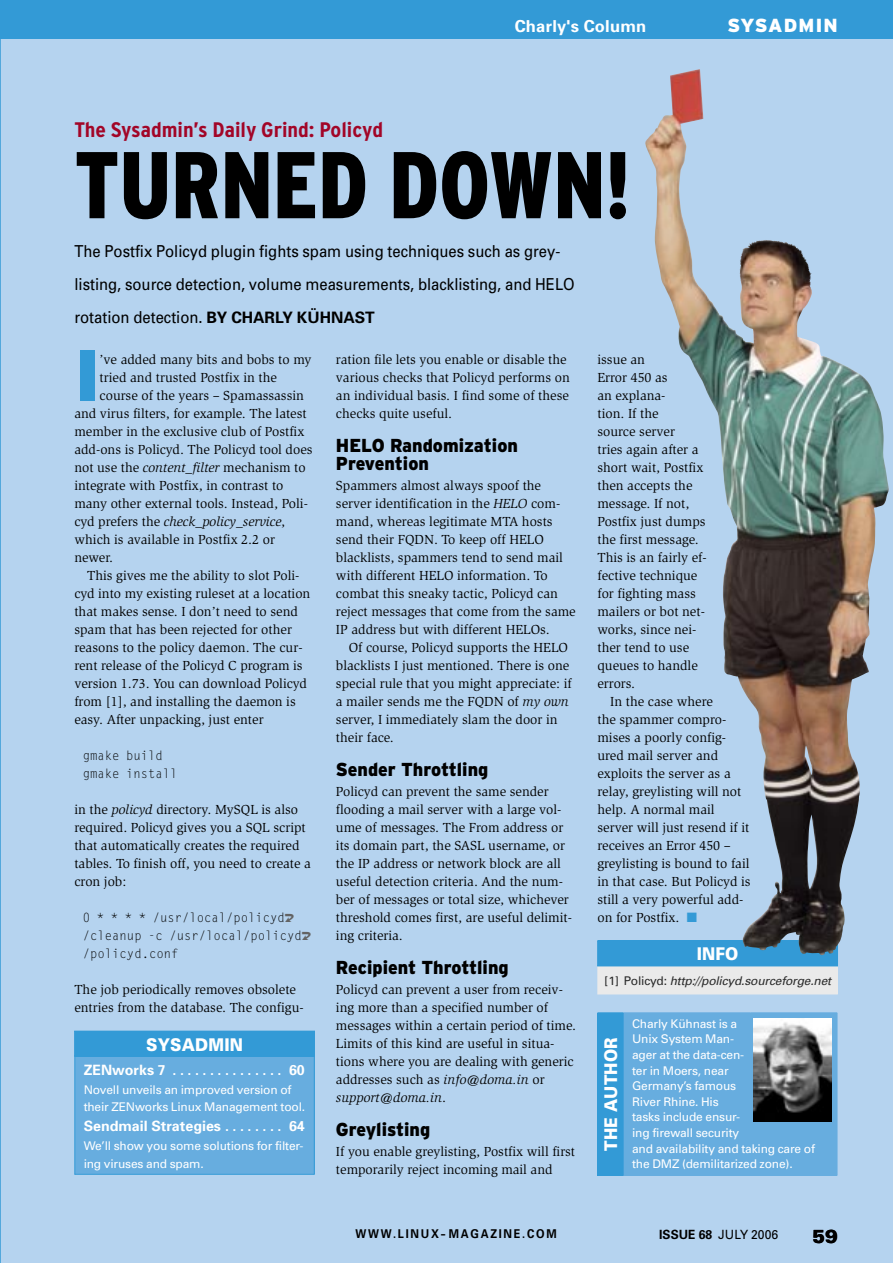
<style>
.page{position:relative;width:893px;height:1263px;background:#fff}
.page>*{position:absolute;margin:0;border:0;box-sizing:border-box;transform-origin:0 0}
._60_T{font:900 condensed 94.5px "Interstate";color:#000;scale:.95 1}
._12_L_Initial{font:900 72px "Interstate";color:#339ad6}
._62_TD{font:700 condensed 21px "Interstate";color:#a20527;scale:1.1 1}
._95_R{font:900 18.9px "Interstate";letter-spacing:.035em;color:#fff}
._95_R-2{font:900 18.9px "Interstate";letter-spacing:.06em;color:#fff}
.Pagina{font:900 18.9px "Univers";color:#000}
._19_ZT{font:900 18.75px/18px "Interstate";color:#000;scale:.95 1}
._21_KT{font:900 17.55px "Univers";letter-spacing:.01em;color:#fff;scale:.9 1}
._65_V{font:16.5px/33px "Univers";color:#000;scale:.9 1}
._95_RSW{font:700 16.5px "Univers";letter-spacing:.015em;color:#fff}
._20_KL{font:700 14.25px "Univers";color:#fff}
._11_L_ohne{font:13.5px/18px "Slimbach";color:#000}
._10_L{font:13.5px/18px "Slimbach";color:#000}
._12_L_Initial-2{font:13.5px "Slimbach";color:#000}
._12_L_Initial-3{font:italic 13.5px "Slimbach";color:#000}
._15_Li{font:12.75px "Gothic Looser";color:#000;scale:.96 1}
.Marginalie{font:12.75px "Univers";color:#000;scale:.95 1}
.Maginalie_URL{font:700 12.15px "Univers";letter-spacing:.16em;color:#000;scale:.9 1}
._20_KL-2{font:12px/15.6px "Univers";letter-spacing:-.015em;color:#fff}
._20_KL_Linie{font:italic 12px "Univers";letter-spacing:-.015em;color:#2a2a2a}
.s1{font-weight:700;font-size:15.75px}
.s2{font-style:italic}
.s3{font-style:normal}
.s4{color:#339ad6}
.s5{font-weight:700}
</style>
<div class="page">
<div style="left:0;top:38px;width:893px;height:1225px;background:#b5d3ef"></div>
<div style="left:598px;top:1013px;width:25px;height:162px;background:#339ad6"></div>
<div style="left:623px;top:1013px;width:214px;height:162px;background:#67addf"></div>
<hr style="left:623px;top:1012px;width:127px;height:1px;background:#67addf">
<hr style="left:750px;top:1012px;width:87px;height:1px;background:#67addf">
<hr style="left:837px;top:1013px;width:1px;height:162px;background:#67addf">
<hr style="left:623px;top:1175px;width:127px;height:1px;background:#67addf">
<hr style="left:750px;top:1175px;width:87px;height:1px;background:#67addf">
<svg style="left:597px;top:1012px;width:26px;height:1px"></svg>
<hr style="left:597px;top:1013px;width:1px;height:162px;background:#339ad6">
<hr style="left:623px;top:1013px;width:1px;height:162px;background:#339ad6">
<svg style="left:597px;top:1175px;width:26px;height:1px"></svg>
<img style="left:754px;top:1018px;width:77px;height:104px">
<div style="left:598px;top:966px;width:239px;height:28px;background:#eaeaea"></div>
<div style="left:597px;top:966px;width:241px;height:28px;border:1px solid #eaeaea"></div>
<div style="left:598px;top:941px;width:239px;height:25px;background:#339ad6"></div>
<div style="left:597px;top:941px;width:241px;height:25px;border:1px solid #339ad6"></div>
<img style="left:739px;top:240px;width:150px;height:435px">
<div style="left:75px;top:1056px;width:239px;height:118px;background:#67addf"></div>
<div style="left:74px;top:1056px;width:241px;height:119px;border:1px solid #339ad6"></div>
<div style="left:75px;top:1031px;width:239px;height:25px;background:#339ad6"></div>
<div style="left:0;top:0;width:893px;height:38px;background:#339ad6"></div>
<svg style="left:285px;top:914px;width:9px;height:8px"></svg>
<svg style="left:302px;top:932px;width:9px;height:8px"></svg>
<p class="_95_RSW" style="left:515px;top:16px;width:133px">Charly's Column</p>
<p class="_95_R-2" style="left:727px;top:15px;width:112px">SYSADMIN</p>
<p class="_95_RSW" style="left:410px;top:16px;width:228px">Schlagwort sollte hier stehe</p>
<p class="_95_R" style="left:690px;top:15px;width:149px">COVER STORY</p>
<p class="_62_TD" style="left:74px;top:118px;width:282px">The Sysadmin’s Daily Grind: Policyd</p>
<p class="_60_T" style="left:74px;top:133px;width:586px">TURNED DOWN!</p>
<p class="_65_V" style="left:74px;top:234px;width:558px">The Postfix Policyd plugin fights spam using techniques such as grey&shy;listing, source detection, volume measurements, blacklisting, and HELO rotation detection. <span class="s1">BY CHARLY KÜHNAST</span></p>
<p class="_12_L_Initial" style="left:74px;top:334px;width:27px">I</p>
<p class="_12_L_Initial-2" style="left:100px;top:352px;width:213px">’ve added many bits and bobs to my</p>
<p class="_12_L_Initial-2" style="left:100px;top:370px;width:179px">tried and trusted Postfix in the</p>
<p class="_12_L_Initial-2" style="left:100px;top:388px;width:206px">course of the years – Spamassassin</p>
<p class="_12_L_Initial-2" style="left:74px;top:406px;width:234px">and virus filters, for example. The latest</p>
<p class="_12_L_Initial-2" style="left:74px;top:424px;width:231px">member in the exclusive club of Postfix</p>
<p class="_12_L_Initial-2" style="left:74px;top:442px;width:240px">add-ons is Policyd. The Policyd tool does</p>
<p class="_12_L_Initial-2" style="left:74px;top:460px;width:233px">not use the <span class="s2">content_filter</span> mechanism to</p>
<p class="_12_L_Initial-2" style="left:74px;top:478px;width:211px">integrate with Postfix, in contrast to</p>
<p class="_12_L_Initial-2" style="left:74px;top:496px;width:235px">many other external tools. Instead, Poli-</p>
<p class="_12_L_Initial-3" style="left:74px;top:514px;width:212px"><span class="s3">cyd prefers the</span> check_policy_service<span class="s3">,</span></p>
<p class="_12_L_Initial-2" style="left:74px;top:532px;width:202px">which is available in Postfix 2.2 or</p>
<p class="_12_L_Initial-2" style="left:74px;top:550px;width:40px">newer.</p>
<p class="_10_L" style="left:74px;top:567px;width:237px;text-indent:13px">This gives me the ability to slot Poli&shy;cyd into my existing ruleset at a location that makes sense. I don’t need to send spam that has been rejected for other reasons to the policy daemon. The cur&shy;rent release of the Policyd C program is version 1.73. You can download Policyd from [1], and installing the daemon is easy. After unpacking, just enter</p>
<p class="_15_Li" style="left:83px;top:747px;width:85px">gmake build</p>
<p class="_15_Li" style="left:83px;top:765px;width:100px">gmake install</p>
<p class="_11_L_ohne" style="left:74px;top:801px;width:238px">in the <span class="s2">policyd</span> directory. MySQL is also required. Policyd gives you a SQL script that automatically creates the required tables. To finish off, you need to create a cron job:</p>
<p class="_15_Li" style="left:83px;top:909px;width:212px">0 * * * * /usr/local/policyd</p>
<p class="_15_Li" style="left:83px;top:927px;width:229px">/cleanup -c /usr/local/policyd</p>
<p class="_15_Li" style="left:83px;top:945px;width:101px">/policyd.conf</p>
<p class="_11_L_ohne" style="left:74px;top:981px;width:231px">The job periodically removes obsolete entries from the database. The configu-</p>
<p class="_21_KT" style="left:146px;top:1033px;width:109px">SYSADMIN</p>
<p class="_20_KL" style="left:84px;top:1060px;width:222px">ZENworks 7 . . . . . . . . . . . . . . . 60</p>
<p class="_20_KL-2" style="left:84px;top:1081px;width:223px;line-height:17.2px">Novell unveils an improved version of their ZENworks Linux Management tool.</p>
<p class="_20_KL" style="left:84px;top:1117px;width:222px">Sendmail Strategies . . . . . . . . 64</p>
<p class="_20_KL-2" style="left:84px;top:1137px;width:221px;line-height:17.2px">We’ll show you some solutions for filter&shy;ing viruses and spam.</p>
<p class="_11_L_ohne" style="left:336px;top:351px;width:235px">ration file lets you enable or disable the various checks that Policyd performs on an individual basis. I find some of these checks quite useful.</p>
<p class="_19_ZT" style="left:336px;top:436px;width:193px">HELO Randomization<br>Prevention</p>
<p class="_11_L_ohne" style="left:336px;top:477px;width:241px">Spammers almost always spoof the server identification in the <span class="s2">HELO</span> com&shy;mand, whereas legitimate MTA hosts send their FQDN. To keep off HELO blacklists, spammers tend to send mail with different HELO information. To combat this sneaky tactic, Policyd can reject messages that come from the same IP address but with different HELOs.</p>
<p class="_10_L" style="left:336px;top:639px;width:237px;text-indent:13px">Of course, Policyd supports the HELO blacklists I just mentioned. There is one special rule that you might appreciate: if a mailer sends me the FQDN of <span class="s2">my own </span>server, I immediately slam the door in their face.</p>
<p class="_19_ZT" style="left:336px;top:760px;width:162px">Sender Throttling</p>
<p class="_11_L_ohne" style="left:336px;top:783px;width:238px">Policyd can prevent the same sender flooding a mail server with a large vol&shy;ume of messages. The From address or its domain part, the SASL username, or the IP address or network block are all useful detection criteria. And the num&shy;ber of messages or total size, whichever threshold comes first, are useful delimit&shy;ing criteria.</p>
<p class="_19_ZT" style="left:336px;top:958px;width:183px">Recipient Throttling</p>
<p class="_11_L_ohne" style="left:336px;top:981px;width:242px">Policyd can prevent a user from receiv&shy;ing more than a specified number of messages within a certain period of time.<br>Limits of this kind are useful in situa&shy;tions where you are dealing with generic addresses such as <span class="s2">info@doma.in</span> or <span class="s2">support@doma.in</span>.</p>
<p class="_19_ZT" style="left:336px;top:1120px;width:101px">Greylisting</p>
<p class="_11_L_ohne" style="left:336px;top:1143px;width:241px">If you enable greylisting, Postfix will first temporarily reject incoming mail and</p>
<p class="_11_L_ohne" style="left:597px;top:351px;width:111px">issue an<br>Error 450 as<br>an explana-<br>tion. If the<br>source server<br>tries again after a short wait, Postfix then accepts the message. If not,<br>Postfix just dumps the first message.<br>This is an fairly ef&shy;fective technique for fighting mass mailers or bot net&shy;works, since nei&shy;ther tend to use queues to handle errors.</p>
<p class="_10_L" style="left:597px;top:693px;width:155px;text-indent:13px">In the case where<br>the spammer compro&shy;mises a poorly config&shy;ured mail server and exploits the server as a relay, greylisting will not help. A normal mail server will just resend if it receives an Error 450 – greylisting is bound to fail in that case. But Policyd is still a very powerful add&shy;on for Postfix. <span class="s4">■</span></p>
<p class="_21_KT" style="left:697px;top:943px;width:48px">INFO</p>
<p class="_20_KL_Linie" style="left:605px;top:973px;width:228px"><span class="s3">[1] Policyd:</span> http://policyd.sourceforge.net</p>
<p class="_21_KT" style="left:600px;top:1151px;width:127px;rotate:-90deg">THE AUTHOR</p>
<p class="_20_KL-2" style="left:632px;top:1015px;width:184px">Charly Kühnast is a<br>Unix System Man-<br>ager at the data-cen-<br>ter in Moers, near<br>Germany’s famous<br>River Rhine. His<br>tasks include ensur-<br>ing firewall security<br>and availability and taking care of the DMZ (demilitarized zone).</p>
<p class="Maginalie_URL" style="left:355px;top:1226px;width:225px">WWW.LINUX-MAGAZINE.COM</p>
<p class="Marginalie" style="left:659px;top:1226px;width:127px"><span class="s5">ISSUE 68</span> JULY 2006</p>
<p class="Pagina" style="left:812px;top:1225px;width:27px">59</p>
</div>
